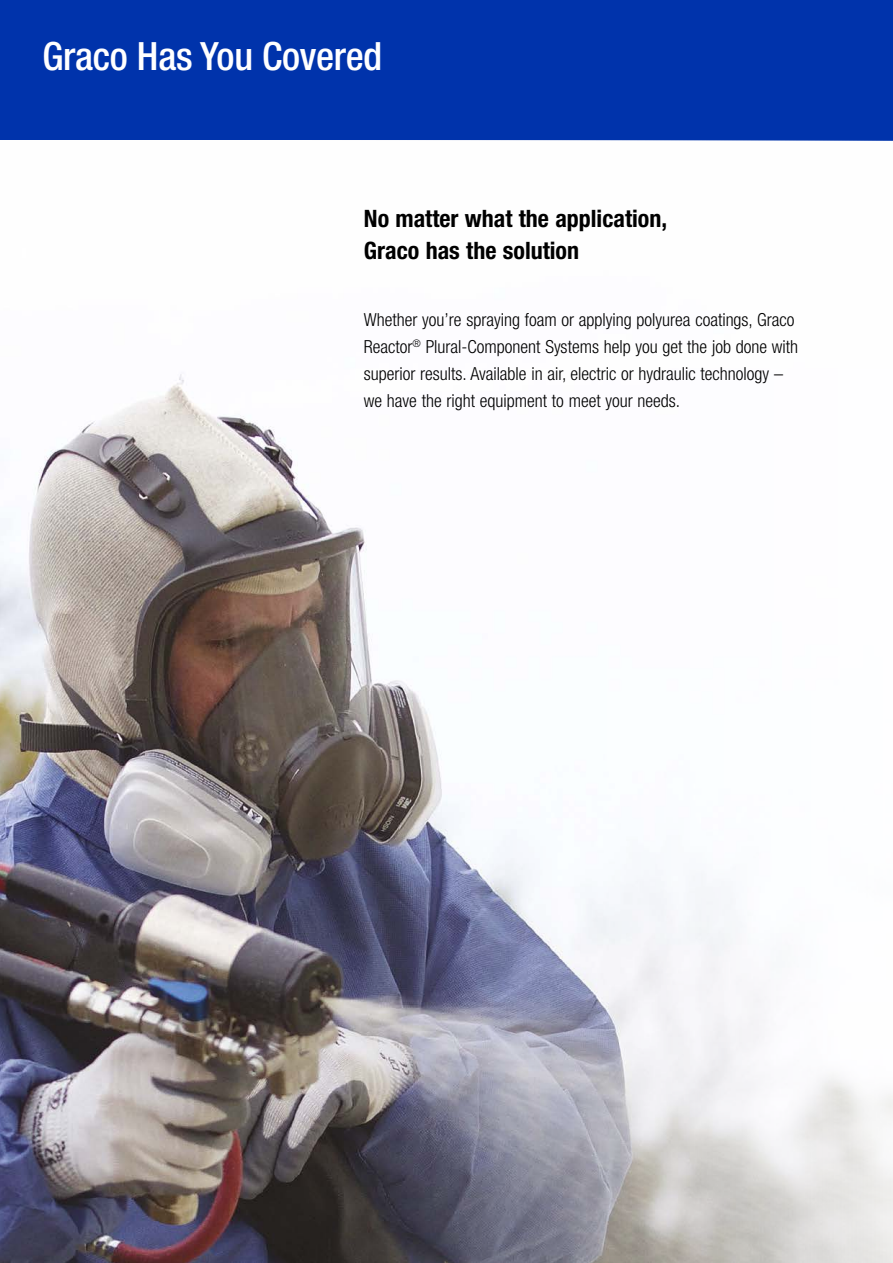
<style>
.page{position:relative;width:893px;height:1263px;background:#fff}
.page>*{position:absolute;margin:0;border:0;box-sizing:border-box;transform-origin:0 0}
.t1{font:500 condensed 39px "Helvetica Neue LT Std";letter-spacing:-.005em;color:#fff}
.t2{font:700 condensed 24px/31.5px "Helvetica Neue LT Std";color:#000}
.t3{font:300 condensed 18px/27px "Helvetica Neue LT Std";color:#000}
</style>
<div class="page">
<div style="left:0;top:0;width:893px;height:140px;background:#0033ab"></div>
<img style="left:0;top:140px;width:893px;height:1123px">
<h1 class="t1" style="left:43px;top:32px;width:341px">Graco Has You Covered</h1>
<h2 class="t2" style="left:364px;top:203px;width:305px">No matter what the application,<br>Graco has the solution</h2>
<p class="t3" style="left:364px;top:306px;width:436px">Whether you’re spraying foam or applying polyurea coatings, Graco Reactor<sup>®</sup> Plural-Component Systems help you get the job done with superior results. Available in air, electric or hydraulic technology – we have the right equipment to meet your needs.</p>
</div>
